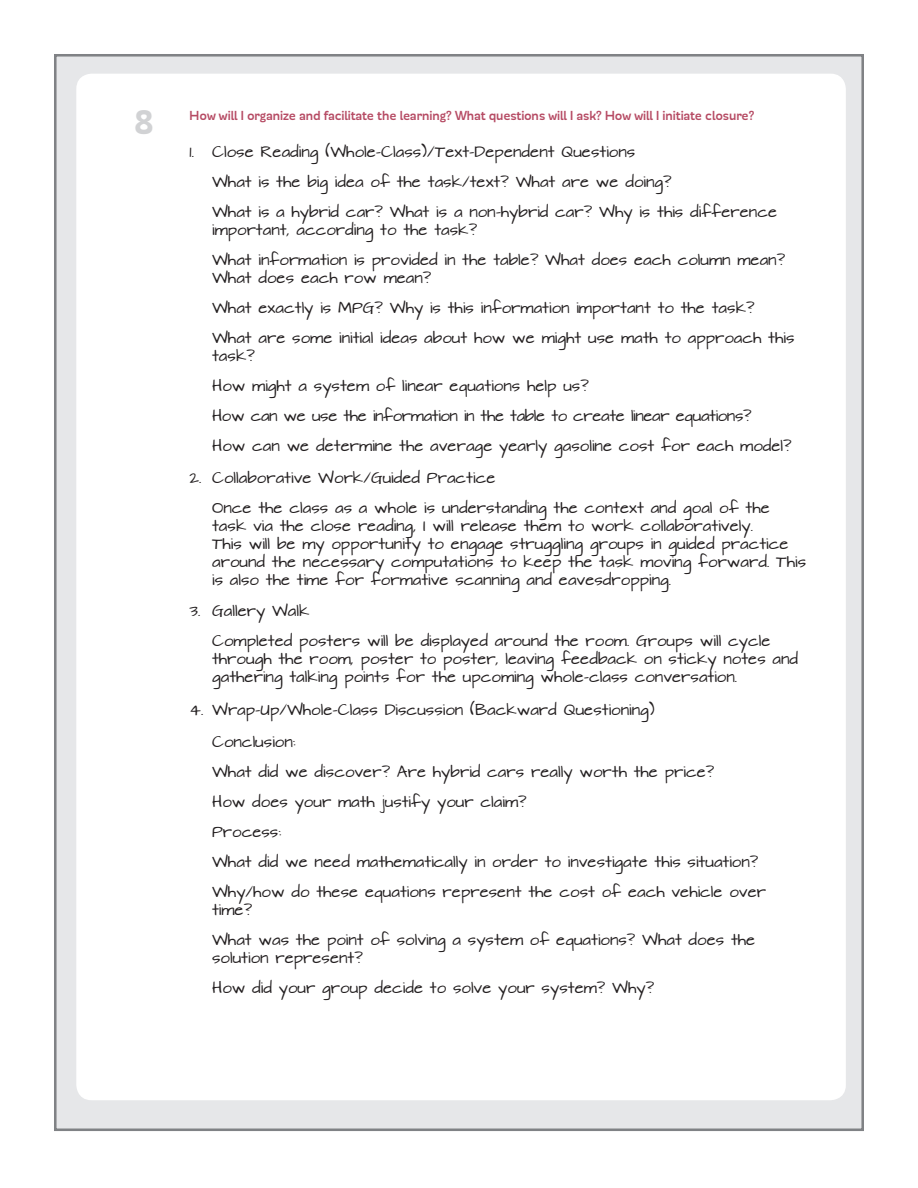
<style>
.page{position:relative;width:918px;height:1188px;background:#fff}
.page>*{position:absolute;margin:0;border:0;box-sizing:border-box;transform-origin:0 0}
.FTEXT2{font:900 39.15px "Modernica Std";color:#d1d2d4}
.F_TEXT_BOLD{font:700 15px "Modernica Std";letter-spacing:-.005em;color:#b64b64}
.FTEXT{font:13.5px/18px "Architects Daughter";color:#231f20}
.FNL_1{font:13.5px "Architects Daughter";color:#231f20}
.FTEXT-2{font:13.5px "Architects Daughter";letter-spacing:-.03em;color:#231f20}
</style>
<div class="page">
<div style="left:54px;top:54px;width:810px;height:1077px;background:#e6e7e9;border:3px solid #808285"></div>
<div style="left:76px;top:74px;width:770px;height:1026px;background:#fff;border-radius:15px"></div>
<p class="FTEXT2" style="left:133px;top:104px;width:23px">8</p>
<p class="F_TEXT_BOLD" style="left:190px;top:108px;width:566px">How will I organize and facilitate the learning? What questions will I ask? How will I initiate closure?</p>
<p class="FNL_1" style="left:190px;top:145px;width:447px">1. Close Reading (Whole-Class)/Text-Dependent Questions</p>
<p class="FTEXT" style="left:212px;top:174px;width:461px">What is the big idea of the task/text? What are we doing?</p>
<p class="FTEXT" style="left:212px;top:204px;width:567px">What is a hybrid car? What is a non-hybrid car? Why is this difference important, according to the task?</p>
<p class="FTEXT" style="left:212px;top:252px;width:575px">What information is provided in the table? What does each column mean?<br>What does each row mean?</p>
<p class="FTEXT" style="left:212px;top:300px;width:544px">What exactly is MPG? Why is this information important to the task?</p>
<p class="FTEXT" style="left:212px;top:330px;width:584px">What are some initial ideas about how we might use math to approach this task?</p>
<p class="FTEXT" style="left:212px;top:378px;width:378px">How might a system of linear equations help us?</p>
<p class="FTEXT-2" style="left:212px;top:409px;width:541px">How can we use the information in the table to create linear equations?</p>
<p class="FTEXT" style="left:212px;top:438px;width:581px">How can we determine the average yearly gasoline cost for each model?</p>
<p class="FNL_1" style="left:190px;top:470px;width:307px">2. Collaborative Work/Guided Practice</p>
<p class="FTEXT" style="left:212px;top:499px;width:596px">Once the class as a whole is understanding the context and goal of the task via the close reading, I will release them to work collaboratively.<br>This will be my opportunity to engage struggling groups in guided practice around the necessary computations to keep the task moving forward. This is also the time for formative scanning and eavesdropping.</p>
<p class="FNL_1" style="left:190px;top:604px;width:121px">3. Gallery Walk</p>
<p class="FTEXT" style="left:212px;top:633px;width:588px">Completed posters will be displayed around the room. Groups will cycle through the room, poster to poster, leaving feedback on sticky notes and gathering talking points for the upcoming whole-class conversation.</p>
<p class="FNL_1" style="left:190px;top:703px;width:467px">4. Wrap-Up/Whole-Class Discussion (Backward Questioning)</p>
<p class="FTEXT" style="left:212px;top:733px;width:85px">Conclusion:</p>
<p class="FTEXT" style="left:212px;top:763px;width:504px">What did we discover? Are hybrid cars really worth the price?</p>
<p class="FTEXT" style="left:212px;top:793px;width:316px">How does your math justify your claim?</p>
<p class="FTEXT" style="left:212px;top:823px;width:71px">Process:</p>
<p class="FTEXT" style="left:212px;top:853px;width:548px">What did we need mathematically in order to investigate this situation?</p>
<p class="FTEXT" style="left:212px;top:883px;width:556px">Why/how do these equations represent the cost of each vehicle over time?</p>
<p class="FTEXT" style="left:212px;top:931px;width:545px">What was the point of solving a system of equations? What does the solution represent?</p>
<p class="FTEXT" style="left:212px;top:979px;width:444px">How did your group decide to solve your system? Why?</p>
</div>
